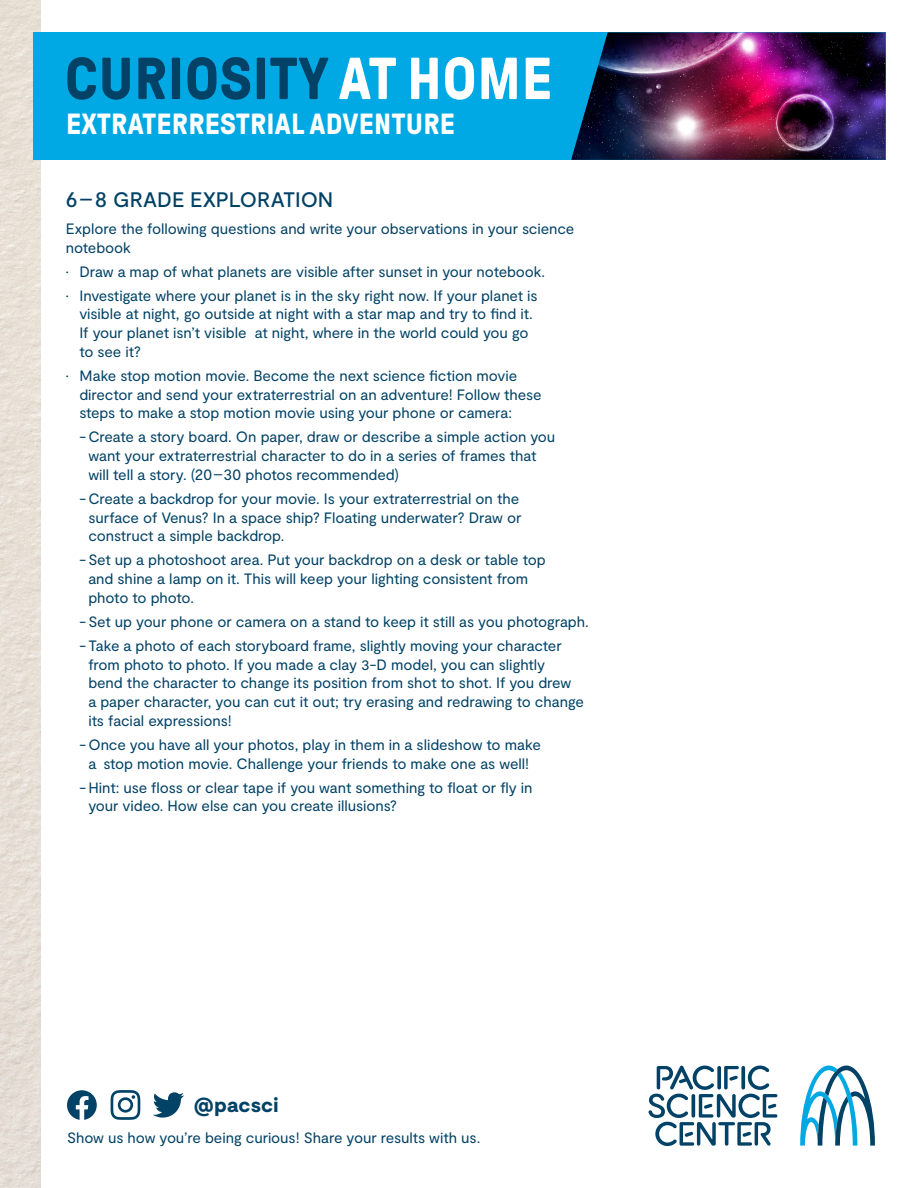
<style>
.page{position:relative;width:918px;height:1188px;background:#fff}
.page>*{position:absolute;margin:0;border:0;box-sizing:border-box;transform-origin:0 0}
.t1{font:700 59.1px "GT Pressura";letter-spacing:.01em;color:#024266}
.t2{font:700 29.1px "GT Pressura";letter-spacing:.01em;color:#fff}
.t3{font:500 21px "Moderat";color:#024266}
.t4{font:900 20.4px "Moderat";letter-spacing:.01em;color:#024266}
.t5{font:15px/18.8px "Moderat";letter-spacing:-.005em;color:#024266}
.s1{color:#fff}
</style>
<div class="page">
<img style="left:0;top:0;width:40px;height:1188px">
<div style="left:33px;top:32px;width:853px;height:128px;background:#00a8e4"></div>
<img style="left:571px;top:32px;width:315px;height:128px">
<svg style="left:800px;top:1066px;width:75px;height:80px"></svg>
<svg style="left:648px;top:1065px;width:129px;height:81px"></svg>
<svg style="left:153px;top:1092px;width:31px;height:26px"></svg>
<svg style="left:111px;top:1090px;width:29px;height:30px"></svg>
<svg style="left:67px;top:1090px;width:30px;height:30px"></svg>
<p class="t1" style="left:65px;top:47px;width:489px">CURIOSITY <span class="s1">AT HOME</span></p>
<p class="t2" style="left:66px;top:108px;width:390px">EXTRATERRESTRIAL ADVENTURE</p>
<p class="t3" style="left:66px;top:187px;width:269px">6–8 GRADE EXPLORATION</p>
<p class="t5" style="left:66px;top:220px;width:510px">Explore the following questions and write your observations in your science notebook</p>
<p class="t5" style="left:66px;top:262px;width:481px">• Draw a map of what planets are visible after sunset in your notebook.</p>
<p class="t5" style="left:79px;top:286px;width:460px;text-indent:-14px">• Investigate where your planet is in the sky right now. If your planet is visible at night, go outside at night with a star map and try to find it.<br>If your planet isn’t visible at night, where in the world could you go to see it?</p>
<p class="t5" style="left:79px;top:367px;width:464px;text-indent:-14px">• Make stop motion movie. Become the next science fiction movie director and send your extraterrestrial on an adventure! Follow these steps to make a stop motion movie using your phone or camera:</p>
<p class="t5" style="left:88px;top:428px;width:468px;text-indent:-9px">- Create a story board. On paper, draw or describe a simple action you want your extraterrestrial character to do in a series of frames that will tell a story. (20–30 photos recommended)</p>
<p class="t5" style="left:88px;top:490px;width:435px;text-indent:-9px">- Create a backdrop for your movie. Is your extraterrestrial on the surface of Venus? In a space ship? Floating underwater? Draw or construct a simple backdrop.</p>
<p class="t5" style="left:88px;top:551px;width:459px;text-indent:-9px">- Set up a photoshoot area. Put your backdrop on a desk or table top and shine a lamp on it. This will keep your lighting consistent from photo to photo.</p>
<p class="t5" style="left:79px;top:613px;width:511px">- Set up your phone or camera on a stand to keep it still as you photograph.</p>
<p class="t5" style="left:88px;top:637px;width:497px;text-indent:-9px">- Take a photo of each storyboard frame, slightly moving your character from photo to photo. If you made a clay 3-D model, you can slightly<br>bend the character to change its position from shot to shot. If you drew<br>a paper character, you can cut it out; try erasing and redrawing to change its facial expressions!</p>
<p class="t5" style="left:79px;top:736px;width:463px;text-align:center">- Once you have all your photos, play in them in a slideshow to make a stop motion movie. Challenge your friends to make one as well!</p>
<p class="t5" style="left:88px;top:778px;width:446px;text-indent:-9px">- Hint: use floss or clear tape if you want something to float or fly in your video. How else can you create illusions?</p>
<p class="t4" style="left:194px;top:1093px;width:86px">@pacsci</p>
<p class="t5" style="left:67px;top:1129px;width:415px">Show us how you’re being curious! Share your results with us.</p>
</div>
